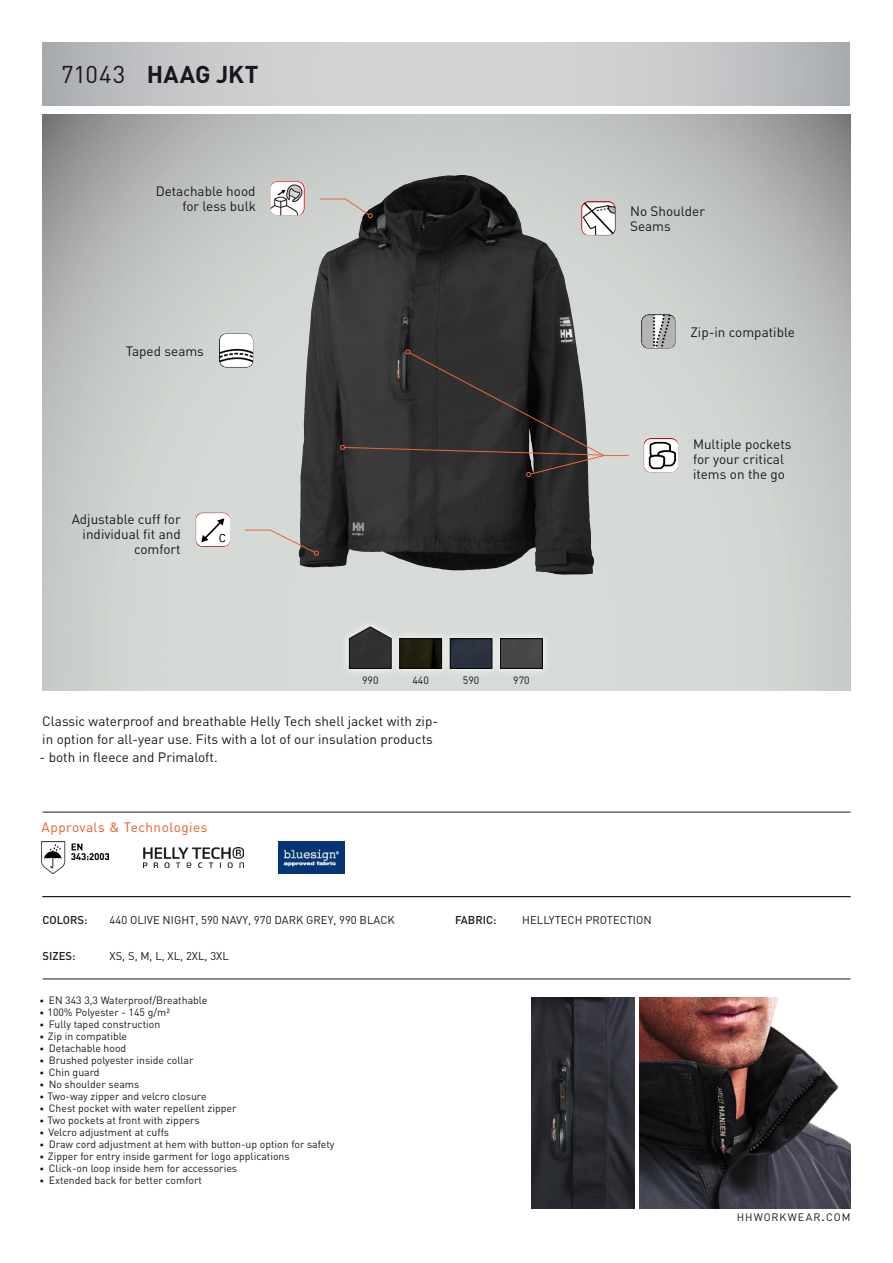
<style>
.page{position:relative;width:893px;height:1263px;background:#fff}
.page>*{position:absolute;margin:0;border:0;box-sizing:border-box;transform-origin:0 0}
.Artikkelnummer{font:700 24px "DIN";letter-spacing:.01em;color:#1a171c}
.Artikkelnummer-2{font:24px "DIN";letter-spacing:.02em;color:#1a171c}
.Characteristics{font:13.5px/15px "DIN";color:#1a171c}
.t1{font:13.5px "DIN";letter-spacing:.04em;color:#e95b29}
.Colors__sizes__fabri{font:11.25px "DIN";color:#1a171c}
.t2{font:500 11.25px "DIN";color:#1a171c}
.t3{font:10.65px "DIN";letter-spacing:.09em;color:#1a171c}
.Color_codes{font:10.5px "DIN";color:#1a171c}
.s1{font-size:9px}
.s2{font-size:15.3px}
</style>
<div class="page">
<svg style="left:43px;top:43px;width:807px;height:63px;background:#c6c8ca"></svg>
<hr style="left:43px;top:979px;width:807px;height:1px;background:#1a171c">
<hr style="left:43px;top:896px;width:807px;height:1px;background:#1a171c">
<hr style="left:43px;top:812px;width:807px;height:1px;background:#1a171c">
<img style="left:43px;top:115px;width:807px;height:575px">
<img style="left:639px;top:997px;width:212px;height:211px">
<img style="left:531px;top:997px;width:104px;height:212px">
<img style="left:42px;top:842px;width:66px;height:31px">
<img style="left:143px;top:848px;width:100px;height:19px">
<img style="left:278px;top:842px;width:66px;height:31px">
<img style="left:219px;top:333px;width:34px;height:35px">
<img style="left:641px;top:314px;width:34px;height:34px">
<img style="left:271px;top:181px;width:28px;height:34px">
<img style="left:581px;top:201px;width:34px;height:34px">
<img style="left:644px;top:438px;width:34px;height:34px">
<img style="left:196px;top:513px;width:34px;height:34px">
<img style="left:299px;top:175px;width:163px;height:391px">
<div style="left:490px;top:628px;width:62px;height:50px;background:#dcdfdc"></div>
<img style="left:502px;top:640px;width:39px;height:27px">
<div style="left:500px;top:638px;width:43px;height:31px;border:1px solid #060505"></div>
<div style="left:440px;top:628px;width:62px;height:50px;background:#dde1dd"></div>
<img style="left:452px;top:640px;width:38px;height:27px">
<div style="left:450px;top:638px;width:42px;height:31px;border:1px solid #060505"></div>
<div style="left:389px;top:628px;width:63px;height:50px;background:#fff;opacity:.75"></div>
<img style="left:401px;top:640px;width:39px;height:27px">
<div style="left:399px;top:638px;width:43px;height:31px;border:1px solid #060505"></div>
<div style="left:339px;top:617px;width:62px;height:62px;background:#fff;opacity:.75"></div>
<svg style="left:348px;top:626px;width:44px;height:43px;background:#4b4b4b"></svg>
<svg style="left:244px;top:529px;width:75px;height:27px;background:#aeaca7"></svg>
<svg style="left:319px;top:198px;width:54px;height:20px"></svg>
<svg style="left:340px;top:349px;width:290px;height:128px;background:#4c4a49"></svg>
<p class="Artikkelnummer-2" style="left:61px;top:60px;width:66px">71043</p>
<p class="Artikkelnummer" style="left:147px;top:59px;width:114px">HAAG JKT</p>
<p class="Characteristics" style="left:156px;top:184px;width:102px;text-align:right">Detachable hood for less bulk</p>
<p class="Characteristics" style="left:126px;top:343px;width:80px">Taped seams</p>
<p class="Characteristics" style="left:72px;top:512px;width:111px;text-align:right">Adjustable cuff for individual fit and comfort</p>
<p class="Color_codes" style="left:362px;top:673px;width:18px">990</p>
<p class="Color_codes" style="left:412px;top:673px;width:18px">440</p>
<p class="Color_codes" style="left:463px;top:673px;width:18px">590</p>
<p class="Color_codes" style="left:513px;top:673px;width:18px">970</p>
<p class="Characteristics" style="left:42px;top:712px;width:397px;line-height:18px">Classic waterproof and breathable Helly Tech shell jacket with zip&shy;in option for all-year use. Fits with a lot of our insulation products</p>
<p class="Characteristics" style="left:40px;top:749px;width:180px">- both in fleece and Primaloft.</p>
<p class="t1" style="left:42px;top:818px;width:167px">Approvals &amp; Technologies</p>
<p class="Characteristics" style="left:630px;top:204px;width:77px">No Shoulder<br>Seams</p>
<p class="Characteristics" style="left:690px;top:324px;width:106px">Zip-in compatible</p>
<p class="Characteristics" style="left:693px;top:436px;width:100px">Multiple pockets for your critical items on the go</p>
<p class="t2" style="left:43px;top:913px;width:47px">COLORS:</p>
<p class="t2" style="left:43px;top:949px;width:34px">SIZES:</p>
<p class="Colors__sizes__fabri" style="left:110px;top:913px;width:287px">440 OLIVE NIGHT, 590 NAVY, 970 DARK GREY, 990 BLACK</p>
<p class="Colors__sizes__fabri" style="left:109px;top:949px;width:121px">XS, S, M, L, XL, 2XL, 3XL</p>
<p class="Color_codes" style="left:40px;top:993px;width:169px"><span class="s1">•</span> EN 343 3,3 Waterproof/Breathable</p>
<p class="Color_codes" style="left:40px;top:1005px;width:132px"><span class="s1">•</span> 100% Polyester - 145 g/m²</p>
<p class="Color_codes" style="left:40px;top:1017px;width:122px"><span class="s1">•</span> Fully taped construction</p>
<p class="Color_codes" style="left:40px;top:1029px;width:89px"><span class="s1">•</span> Zip in compatible</p>
<p class="Color_codes" style="left:40px;top:1041px;width:88px"><span class="s1">•</span> Detachable hood</p>
<p class="Color_codes" style="left:40px;top:1053px;width:155px"><span class="s1">•</span> Brushed polyester inside collar</p>
<p class="Color_codes" style="left:40px;top:1065px;width:61px"><span class="s1">•</span> Chin guard</p>
<p class="Color_codes" style="left:40px;top:1077px;width:101px"><span class="s1">•</span> No shoulder seams</p>
<p class="Color_codes" style="left:40px;top:1089px;width:168px"><span class="s1">•</span> Two-way zipper and velcro closure</p>
<p class="Color_codes" style="left:40px;top:1101px;width:198px"><span class="s1">•</span> Chest pocket with water repellent zipper</p>
<p class="Color_codes" style="left:40px;top:1113px;width:162px"><span class="s1">•</span> Two pockets at front with zippers</p>
<p class="Color_codes" style="left:40px;top:1125px;width:131px"><span class="s1">•</span> Velcro adjustment at cuffs</p>
<p class="Color_codes" style="left:40px;top:1137px;width:296px"><span class="s1">•</span> Draw cord adjustment at hem with button-up option for safety</p>
<p class="Color_codes" style="left:40px;top:1149px;width:252px"><span class="s1">•</span> Zipper for entry inside garment for logo applications</p>
<p class="Color_codes" style="left:40px;top:1161px;width:199px"><span class="s1">•</span> Click-on loop inside hem for accessories</p>
<p class="Color_codes" style="left:40px;top:1173px;width:164px"><span class="s1">•</span> Extended back for better comfort</p>
<p class="t2" style="left:455px;top:913px;width:43px">FABRIC:</p>
<p class="Colors__sizes__fabri" style="left:522px;top:913px;width:131px">HELLYTECH PROTECTION</p>
<p class="t3" style="left:737px;top:1211px;width:115px">HHWORKWEAR<span class="s2">.</span>COM</p>
</div>
